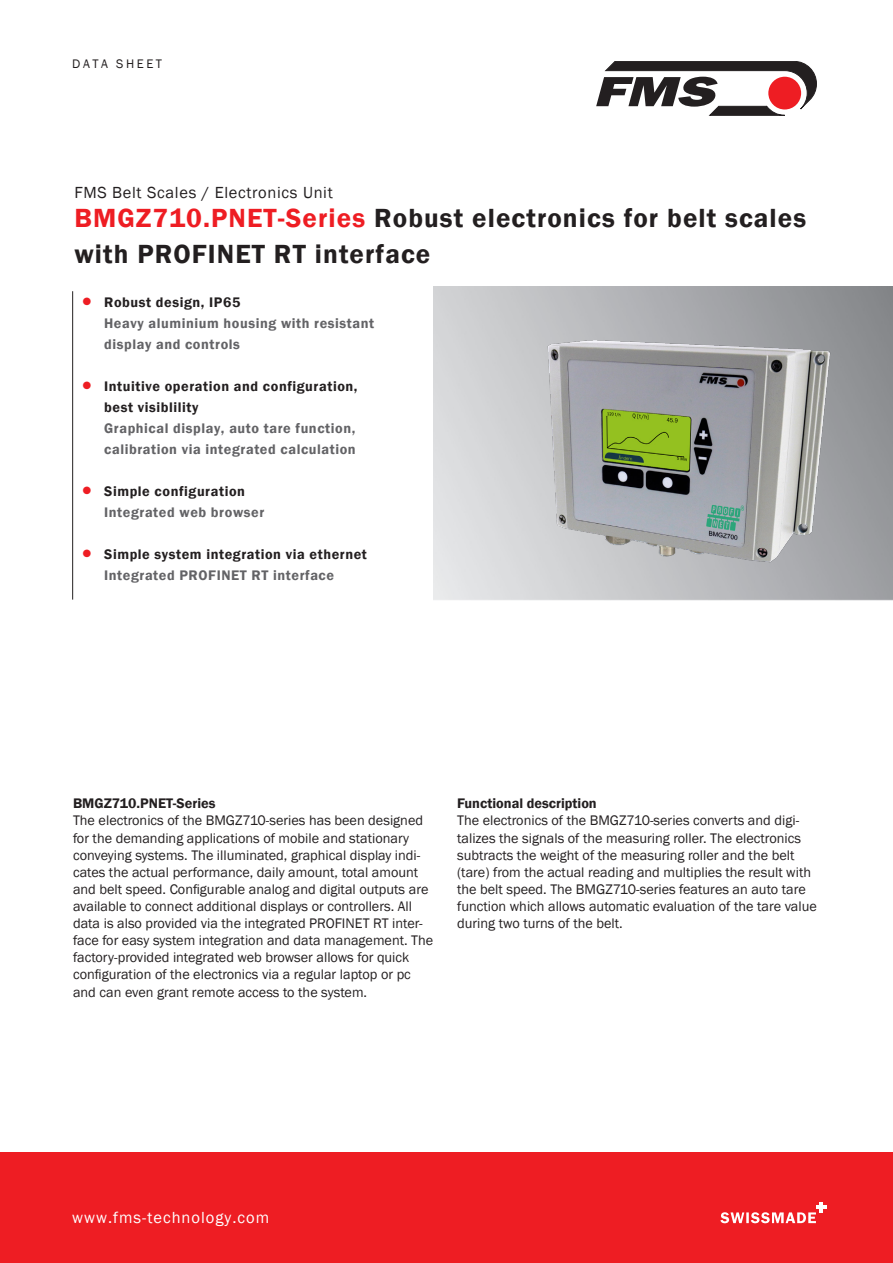
<style>
.page{position:relative;width:893px;height:1263px;background:#fff}
.page>*{position:absolute;margin:0;border:0;box-sizing:border-box;transform-origin:0 0}
.Head_demi_18p__Grundlinienvers_Zeile_1{font:600 27px/36px "Franklin Gothic";letter-spacing:.04em;color:#231f20}
.Head_demi_16__8{font:16.5px "Franklin Gothic";letter-spacing:.04em;color:#231f20}
.AdresseWWW_heavy_10__12{font:16.5px "Franklin Gothic";letter-spacing:.06em;color:#fff}
.t1{font:14.25px/17.1px "Franklin Gothic";color:#231f20}
.Benefits_demi_schwarz_9_5{font:600 14.25px/21px "Franklin Gothic";letter-spacing:.04em;color:#231f20}
.Benefits_demi_schwarz_9_5-2{font:600 14.25px/21px "Franklin Gothic";letter-spacing:.04em;color:#636366}
.Benefits_demi_grau_9_5{font:600 14.25px/21px "Franklin Gothic";letter-spacing:.04em;color:#636366}
.Benefits_demi_schwarz_9_5-3{font:600 14.25px "Franklin Gothic";color:#231f20}
.Rubrik_demi_8_5__8{font:12.75px "Franklin Gothic";letter-spacing:.2em;color:#231f20}
.s1{color:#ee1d23}
</style>
<div class="page">
<hr style="left:72px;top:291px;width:1px;height:309px;background:#231f20">
<svg style="left:596px;top:61px;width:221px;height:54px"></svg>
<div style="left:0;top:1152px;width:893px;height:111px;background:#ee1d23"></div>
<hr style="left:816px;top:1205px;width:11px;height:4px;background:#fff">
<svg style="left:720px;top:1202px;width:103px;height:21px"></svg>
<img style="left:485px;top:286px;width:408px;height:315px">
<p class="Rubrik_demi_8_5__8" style="left:72px;top:56px;width:91px">DATA SHEET</p>
<p class="Head_demi_16__8" style="left:74px;top:182px;width:260px">FMS Belt Scales / Electronics Unit</p>
<p class="Head_demi_18p__Grundlinienvers_Zeile_1" style="left:74px;top:200px;width:733px"><span class="s1">BMGZ710.PNET-Series</span> Robust electronics for belt scales with PROFINET RT interface</p>
<p class="Benefits_demi_schwarz_9_5" style="left:83px;top:291px;width:159px"><span class="s1">●</span> Robust design, IP65</p>
<p class="Benefits_demi_grau_9_5" style="left:104px;top:312px;width:271px">Heavy aluminium housing with resistant display and controls</p>
<p class="Benefits_demi_schwarz_9_5" style="left:104px;top:375px;width:255px;text-indent:-21px"><span class="s1">●</span> Intuitive operation and configuration, best visiblility</p>
<p class="Benefits_demi_schwarz_9_5-2" style="left:104px;top:417px;width:253px">Graphical display, auto tare function, calibration via integrated calculation</p>
<p class="Benefits_demi_schwarz_9_5" style="left:83px;top:480px;width:164px"><span class="s1">●</span> Simple configuration</p>
<p class="Benefits_demi_schwarz_9_5-2" style="left:104px;top:501px;width:162px">Integrated web browser</p>
<p class="Benefits_demi_schwarz_9_5" style="left:83px;top:543px;width:286px"><span class="s1">●</span> Simple system integration via ethernet</p>
<p class="Benefits_demi_schwarz_9_5-2" style="left:104px;top:564px;width:231px">Integrated PROFINET RT interface</p>
<p class="Benefits_demi_schwarz_9_5-3" style="left:73px;top:795px;width:144px">BMGZ710.PNET-Series</p>
<p class="t1" style="left:73px;top:812px;width:362px">The electronics of the BMGZ710-series has been designed for the demanding applications of mobile and stationary conveying systems. The illuminated, graphical display indi&shy;cates the actual performance, daily amount, total amount and belt speed. Configurable analog and digital outputs are available to connect additional displays or controllers. All data is also provided via the integrated PROFINET RT inter&shy;face for easy system integration and data management. The factory-provided integrated web browser allows for quick configuration of the electronics via a regular laptop or pc and can even grant remote access to the system.</p>
<p class="Benefits_demi_schwarz_9_5-3" style="left:457px;top:795px;width:141px">Functional description</p>
<p class="t1" style="left:457px;top:812px;width:361px">The electronics of the BMGZ710-series converts and digi&shy;talizes the signals of the measuring roller. The electronics subtracts the weight of the measuring roller and the belt (tare) from the actual reading and multiplies the result with the belt speed. The BMGZ710-series features an auto tare function which allows automatic evaluation of the tare value during two turns of the belt.</p>
<p class="AdresseWWW_heavy_10__12" style="left:72px;top:1207px;width:198px">www.fms-technology.com</p>
</div>
